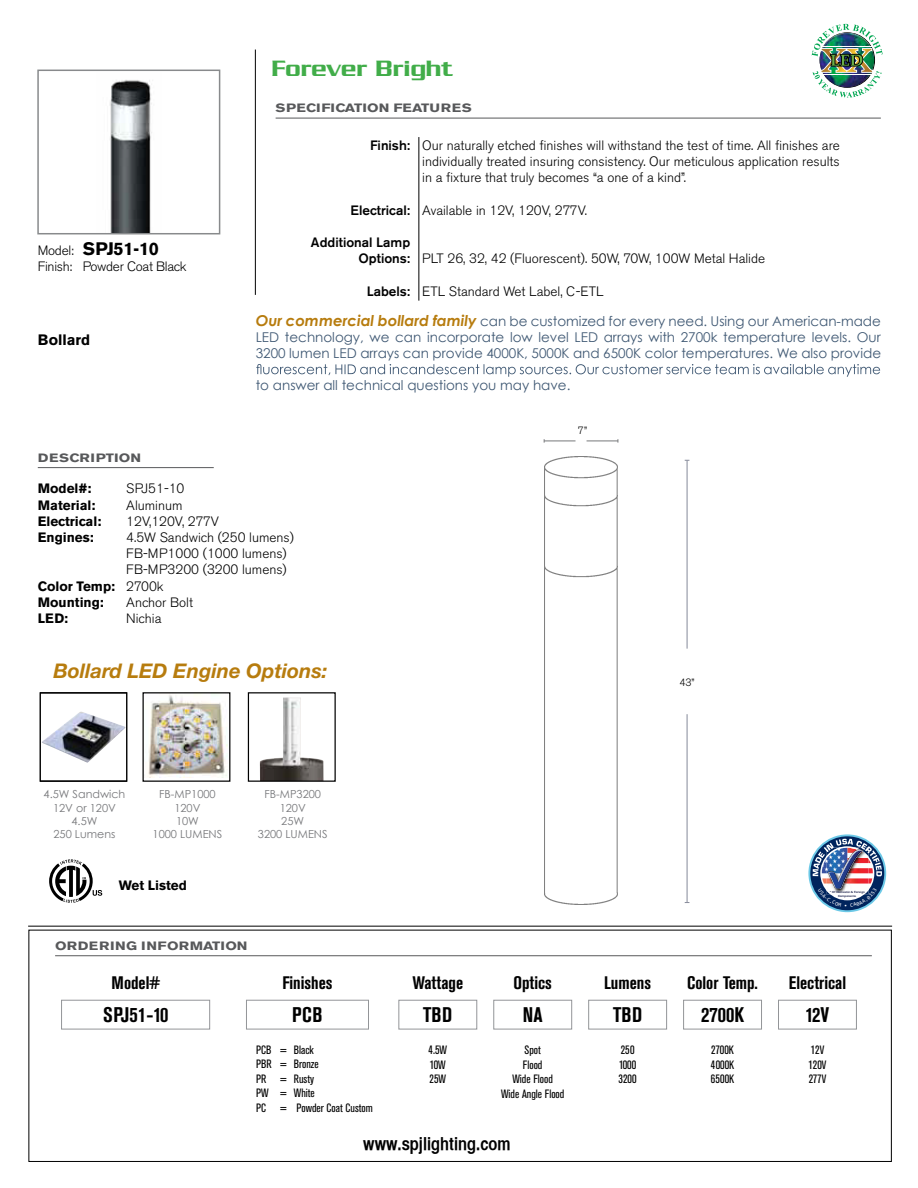
<style>
.page{position:relative;width:918px;height:1188px;background:#fff}
.page>*{position:absolute;margin:0;border:0;box-sizing:border-box;transform-origin:0 0}
.t1{font:500 24px "Serpentine";color:#41ad49}
.t2{font:700 condensed 21px "Akzidenz Grotesk BE";color:#000}
.t3{font:italic 700 20.25px "Helvetica Neue";color:#b77c0e}
.t4{font:700 condensed 18px "Akzidenz Grotesk BE";color:#000}
.t5{font:18px "Helvetica CY Bold";color:#000}
.t6{font:700 18px "Akzidenz Grotesk BE";letter-spacing:-.02em;color:#000}
.t7{font:700 15px "Akzidenz Grotesk BE";color:#000}
.t8{font:300 13.5px/16.2px "Akzidenz Grotesk BE";color:#000;text-align:justify}
.t9{font:13.5px/16.2px "Century Gothic";color:#405974;text-align:justify}
.t10{font:700 13.5px "Akzidenz Grotesk BE";color:#000}
.t11{font:300 13.5px "Akzidenz Grotesk BE";letter-spacing:-.02em;color:#000}
.t12{font:condensed 12px/14.4px "Akzidenz Grotesk BE";color:#000}
.t13{font:700 12px "Akzidenz Grotesk BE";letter-spacing:.02em;color:#58595b;scale:1.22 1}
.t14{font:700 12px "Akzidenz Grotesk BE";color:#58595b;scale:1.22 1}
.t15{font:11.1px/13.2px "Century Gothic";color:#77787b;text-align:center}
.t16{font:300 10.5px "Akzidenz Grotesk BE";color:#000}
.t17{font:700 3px "Eurostile";color:#161b47;scale:1.09 1}
.s1{font-weight:300;font-size:13.5px}
.s2{font-weight:500}
.s3{font-weight:700;font-style:italic;font-size:15px;color:#b77c0e}
.s4{font-weight:300}
</style>
<div class="page">
<hr style="left:38px;top:467px;width:176px;height:1px;background:#58595b">
<hr style="left:276px;top:118px;width:605px;height:1px;background:#58595b">
<img style="left:812px;top:24px;width:71px;height:74px">
<hr style="left:255px;top:50px;width:1px;height:245px;background:#000">
<hr style="left:418px;top:137px;width:1px;height:164px;background:#000">
<svg style="left:49px;top:859px;width:53px;height:44px"></svg>
<svg style="left:808px;top:834px;width:78px;height:78px"></svg>
<svg style="left:810px;top:836px;width:74px;height:74px"></svg>
<hr style="left:544px;top:441px;width:32px;height:1px;background:#77787b">
<hr style="left:587px;top:441px;width:31px;height:1px;background:#77787b">
<hr style="left:687px;top:714px;width:1px;height:189px;background:#8b8f9e">
<hr style="left:687px;top:460px;width:1px;height:189px;background:#8b8f9e">
<img style="left:545px;top:456px;width:73px;height:448px">
<hr style="left:28px;top:926px;width:864px;height:1px;background:#000">
<div style="left:28px;top:930px;width:864px;height:232px;border:1px solid #000"></div>
<hr style="left:55px;top:955px;width:817px;height:1px;background:#58595b">
<div style="left:61px;top:1000px;width:149px;height:29px;border:1px solid #939598"></div>
<div style="left:246px;top:1000px;width:123px;height:29px;border:1px solid #939598"></div>
<div style="left:398px;top:1000px;width:79px;height:29px;border:1px solid #939598"></div>
<div style="left:588px;top:1000px;width:79px;height:29px;border:1px solid #939598"></div>
<div style="left:493px;top:1000px;width:79px;height:29px;border:1px solid #939598"></div>
<div style="left:683px;top:1000px;width:79px;height:29px;border:1px solid #939598"></div>
<div style="left:778px;top:1000px;width:79px;height:29px;border:1px solid #939598"></div>
<img style="left:110px;top:80px;width:42px;height:151px">
<div style="left:37px;top:70px;width:183px;height:164px;border:2px solid #888a8c"></div>
<svg style="left:256px;top:364px;width:624px;height:13px"></svg>
<img style="left:147px;top:694px;width:81px;height:83px">
<div style="left:143px;top:692px;width:87px;height:90px;border:1px solid #000"></div>
<img style="left:260px;top:697px;width:64px;height:83px">
<div style="left:248px;top:692px;width:88px;height:90px;border:1px solid #000"></div>
<img style="left:42px;top:711px;width:83px;height:52px">
<div style="left:40px;top:692px;width:87px;height:90px;border:1px solid #000"></div>
<img style="left:813px;top:839px;width:69px;height:68px">
<h1 class="t1" style="left:272px;top:55px;width:183px">Forever Bright</h1>
<h3 class="t6" style="left:38px;top:238px;width:123px"><span class="s1">Model:</span> SPJ51-10</h3>
<p class="t11" style="left:38px;top:259px;width:150px">Finish: Powder Coat Black</p>
<p class="t7" style="left:38px;top:331px;width:54px">Bollard</p>
<p class="t13" style="left:38px;top:451px;width:86px">DESCRIPTION</p>
<p class="t14" style="left:276px;top:101px;width:162px">SPECIFICATION FEATURES</p>
<p class="t8" style="left:422px;top:138px;width:419px;text-indent:-52px"><span class="s2">Finish:</span> Our naturally etched finishes will withstand the test of time. All finishes are individually treated insuring consistency. Our meticulous application results in a fixture that truly becomes “a one of a kind”.</p>
<p class="t8" style="left:351px;top:202px;width:238px"><span class="s2">Electrical:</span> Available in 12V, 120V, 277V.</p>
<p class="t8" style="left:359px;top:235px;width:408px;text-indent:-48px"><span class="s2">Additional Lamp<br>Options:</span> PLT 26, 32, 42 (Fluorescent). 50W, 70W, 100W Metal Halide</p>
<p class="t8" style="left:367px;top:283px;width:239px"><span class="s2">Labels:</span> ETL Standard Wet Label, C-ETL</p>
<p class="t9" style="left:256px;top:312px;width:627px"><span class="s3">Our commercial bollard family</span> can be customized for every need. Using our American-made LED technology, we can incorporate low level LED arrays with 2700k temperature levels. Our 3200 lumen LED arrays can provide 4000K, 5000K and 6500K color temperatures. We also provide</p>
<p class="t9" style="left:256px;top:377px;width:316px">to answer all technical questions you may have.</p>
<p class="t16" style="left:578px;top:424px;width:11px">7”</p>
<p class="t10" style="left:38px;top:481px;width:55px">Model#:</p>
<p class="t8" style="left:126px;top:481px;width:60px">SPJ51-10</p>
<p class="t10" style="left:38px;top:497px;width:59px">Material:</p>
<p class="t8" style="left:126px;top:497px;width:58px">Aluminum</p>
<p class="t10" style="left:38px;top:513px;width:65px">Electrical:</p>
<p class="t8" style="left:126px;top:513px;width:94px">12V,120V, 277V</p>
<p class="t10" style="left:38px;top:529px;width:57px">Engines:</p>
<p class="t8" style="left:126px;top:529px;width:169px">4.5W Sandwich (250 lumens)</p>
<p class="t8" style="left:126px;top:546px;width:162px">FB-MP1000 (1000 lumens)</p>
<p class="t8" style="left:126px;top:562px;width:162px">FB-MP3200 (3200 lumens)</p>
<p class="t10" style="left:38px;top:578px;width:127px">Color Temp: <span class="s4">2700k</span></p>
<p class="t10" style="left:38px;top:594px;width:68px">Mounting:</p>
<p class="t8" style="left:126px;top:594px;width:68px">Anchor Bolt</p>
<p class="t10" style="left:38px;top:610px;width:32px">LED:</p>
<p class="t8" style="left:126px;top:610px;width:37px">Nichia</p>
<h3 class="t3" style="left:53px;top:659px;width:276px">Bollard LED Engine Options:</h3>
<p class="t16" style="left:679px;top:676px;width:17px">43”</p>
<p class="t15" style="left:44px;top:788px;width:83px">4.5W Sandwich<br>12V or 120V<br>4.5W<br>250 Lumens</p>
<p class="t15" style="left:153px;top:788px;width:71px">FB-MP1000<br>120V<br>10W<br>1000 LUMENS</p>
<p class="t15" style="left:258px;top:788px;width:71px">FB-MP3200<br>120V<br>25W<br>3200 LUMENS</p>
<p class="t10" style="left:119px;top:877px;width:70px">Wet Listed</p>
<p class="t13" style="left:55px;top:939px;width:159px">ORDERING INFORMATION</p>
<h3 class="t4" style="left:112px;top:972px;width:50px">Model#</h3>
<h2 class="t2" style="left:103px;top:1003px;width:67px">SPJ51-10</h2>
<h3 class="t4" style="left:282px;top:972px;width:52px">Finishes</h3>
<h3 class="t4" style="left:412px;top:972px;width:52px">Wattage</h3>
<h3 class="t4" style="left:513px;top:972px;width:40px">Optics</h3>
<h2 class="t2" style="left:292px;top:1003px;width:32px">PCB</h2>
<h2 class="t2" style="left:423px;top:1003px;width:31px">TBD</h2>
<h2 class="t2" style="left:523px;top:1003px;width:22px">NA</h2>
<p class="t12" style="left:256px;top:1043px;width:118px">PCB = Black<br>PBR = Bronze<br>PR = Rusty<br>PW = White<br>PC = Powder Coat Custom</p>
<p class="t12" style="left:429px;top:1043px;width:20px;text-align:justify">4.5W 10W 25W</p>
<p class="t12" style="left:501px;top:1043px;width:65px;text-align:center">Spot<br>Flood<br>Wide Flood<br>Wide Angle Flood</p>
<h3 class="t5" style="left:363px;top:1132px;width:149px">www.spjlighting.com</h3>
<p class="t17" style="left:829px;top:890px;width:34px">* Of Domestic &amp; Foreign</p>
<p class="t17" style="left:838px;top:894px;width:18px">Components</p>
<h3 class="t4" style="left:604px;top:972px;width:48px">Lumens</h3>
<h3 class="t4" style="left:687px;top:972px;width:72px">Color Temp.</h3>
<h3 class="t4" style="left:789px;top:972px;width:59px">Electrical</h3>
<h2 class="t2" style="left:613px;top:1003px;width:31px">TBD</h2>
<h2 class="t2" style="left:701px;top:1003px;width:44px">2700K</h2>
<h2 class="t2" style="left:806px;top:1003px;width:25px">12V</h2>
<p class="t12" style="left:619px;top:1043px;width:19px">250<br>1000<br>3200</p>
<p class="t12" style="left:711px;top:1043px;width:25px;text-align:justify">2700K 4000K 6500K</p>
<p class="t12" style="left:808px;top:1043px;width:19px">12V<br>120V<br>277V</p>
</div>
